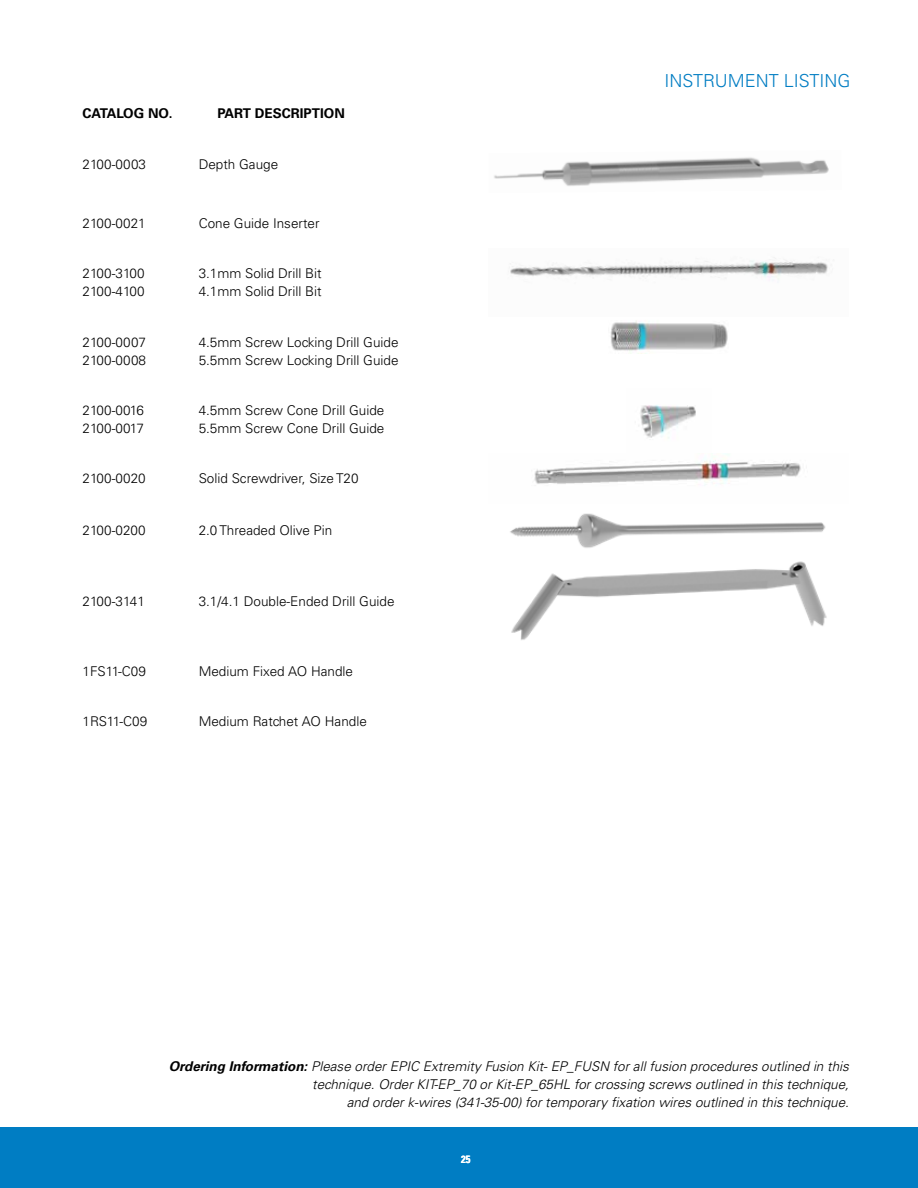
<style>
.page{position:relative;width:918px;height:1188px;background:#fff}
.page>*{position:absolute;margin:0;border:0;box-sizing:border-box;transform-origin:0 0}
.t1{font:300 18px "Univers LT Std";color:#007dc3}
.t2{font:300 13.5px/18px "Univers LT Std";color:#000}
.t3{font:italic 300 13.5px/18px "Univers LT Std";color:#000;text-align:right}
.t4{font:700 13.5px "Univers LT Std";color:#000}
.t5{font:300 13.5px/18px "Univers LT Std";letter-spacing:-.025em;color:#000}
.t6{font:700 condensed 10.5px "Univers LT Std";color:#fff}
.s1{font-weight:700}
</style>
<div class="page">
<div style="left:0;top:1127px;width:918px;height:61px;background:#007dc3"></div>
<img style="left:494px;top:157px;width:335px;height:29px">
<img style="left:510px;top:257px;width:318px;height:23px">
<img style="left:610px;top:321px;width:118px;height:30px">
<img style="left:640px;top:405px;width:56px;height:33px">
<img style="left:534px;top:453px;width:267px;height:32px">
<img style="left:510px;top:513px;width:316px;height:35px">
<img style="left:511px;top:561px;width:316px;height:79px">
<p class="t4" style="left:82px;top:105px;width:92px">CATALOG NO.</p>
<p class="t4" style="left:218px;top:105px;width:129px">PART DESCRIPTION</p>
<p class="t2" style="left:82px;top:155px;width:65px">2100-0003</p>
<p class="t2" style="left:199px;top:155px;width:81px">Depth Gauge</p>
<p class="t2" style="left:82px;top:214px;width:65px">2100-0021</p>
<p class="t2" style="left:199px;top:214px;width:122px">Cone Guide Inserter</p>
<p class="t2" style="left:82px;top:265px;width:64px">2100-3100<br>2100-4100</p>
<p class="t2" style="left:199px;top:265px;width:125px">3.1mm Solid Drill Bit<br>4.1mm Solid Drill Bit</p>
<p class="t2" style="left:82px;top:333px;width:65px">2100-0007<br>2100-0008</p>
<p class="t2" style="left:199px;top:333px;width:201px">4.5mm Screw Locking Drill Guide<br>5.5mm Screw Locking Drill Guide</p>
<p class="t5" style="left:82px;top:401px;width:63px">2100-0016<br>2100-0017</p>
<p class="t2" style="left:199px;top:401px;width:187px">4.5mm Screw Cone Drill Guide<br>5.5mm Screw Cone Drill Guide</p>
<p class="t2" style="left:82px;top:469px;width:65px">2100-0020</p>
<p class="t2" style="left:199px;top:469px;width:161px">Solid Screwdriver, Size T20</p>
<p class="t2" style="left:82px;top:522px;width:65px">2100-0200</p>
<p class="t2" style="left:199px;top:522px;width:135px">2.0 Threaded Olive Pin</p>
<p class="t2" style="left:82px;top:593px;width:64px">2100-3141</p>
<p class="t2" style="left:199px;top:593px;width:197px">3.1/4.1 Double-Ended Drill Guide</p>
<p class="t2" style="left:82px;top:662px;width:65px">1FS11-C09</p>
<p class="t2" style="left:199px;top:662px;width:156px">Medium Fixed AO Handle</p>
<p class="t2" style="left:82px;top:712px;width:66px">1RS11-C09</p>
<p class="t2" style="left:199px;top:712px;width:170px">Medium Ratchet AO Handle</p>
<h1 class="t1" style="left:665px;top:70px;width:187px">INSTRUMENT LISTING</h1>
<p class="t3" style="left:169px;top:1058px;width:682px"><span class="s1">Ordering Information:</span> Please order EPIC Extremity Fusion Kit- EP_FUSN for all fusion procedures outlined in this technique. Order KIT-EP_70 or Kit-EP_65HL for crossing screws outlined in this technique,<br>and order k-wires (341-35-00) for temporary fixation wires outlined in this technique.</p>
<p class="t6" style="left:461px;top:1153px;width:11px">25</p>
</div>
